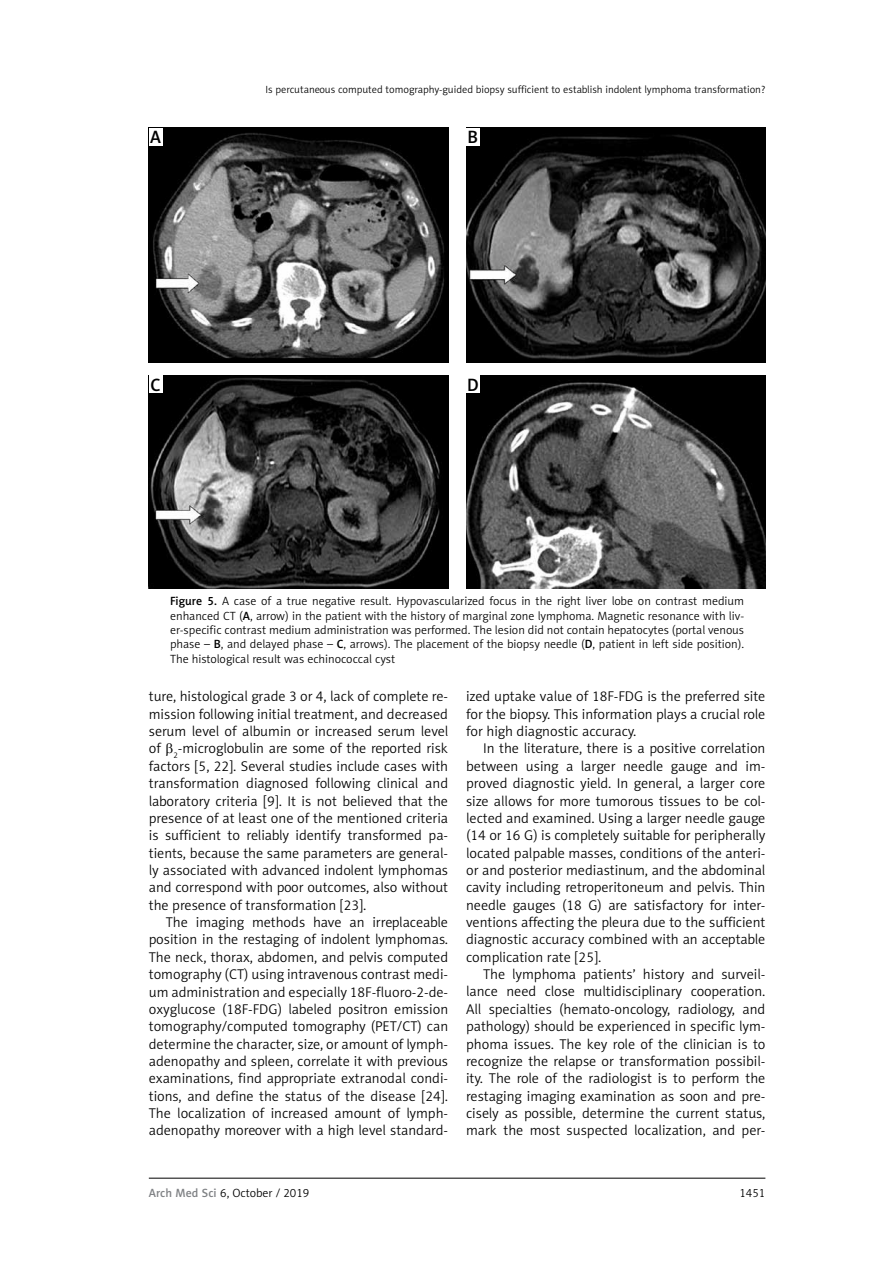
<style>
.page{position:relative;width:893px;height:1263px;background:#fff}
.page>*{position:absolute;margin:0;border:0;box-sizing:border-box;transform-origin:0 0}
.t1{font:18px "Naomi Sans EFN Medium";color:#000}
.t2{font:14.25px/17.4px "Naomi Sans EFN Light";color:#000;text-align:justify}
.t3{font:12px/14.4px "Naomi Sans EFN Light";color:#000;text-align:justify}
.t4{font:10.5px "Naomi Sans EFN Light";color:#000}
.s1{font-family:"Naomi Sans EFN Medium"}
.s2{font-family:"Naomi Sans EFN Medium";color:#808285}
</style>
<div class="page">
<hr style="left:149px;top:1178px;width:616px;height:1px;background:#000">
<img style="left:149px;top:128px;width:299px;height:234px">
<img style="left:466px;top:128px;width:299px;height:234px">
<img style="left:149px;top:375px;width:299px;height:213px">
<img style="left:466px;top:375px;width:299px;height:213px">
<div style="left:149px;top:375px;width:13px;height:18px;background:#fff"></div>
<div style="left:466px;top:375px;width:14px;height:18px;background:#fff"></div>
<div style="left:149px;top:128px;width:13px;height:17px;background:#fff"></div>
<div style="left:466px;top:128px;width:14px;height:17px;background:#fff"></div>
<p class="t4" style="left:265px;top:83px;width:501px">Is percutaneous computed tomography-guided biopsy sufficient to establish indolent lymphoma transformation?</p>
<p class="t1" style="left:150px;top:126px;width:12px">A</p>
<p class="t1" style="left:468px;top:126px;width:12px">B</p>
<p class="t1" style="left:151px;top:374px;width:12px">C</p>
<p class="t1" style="left:467px;top:374px;width:13px">D</p>
<p class="t3" style="left:170px;top:594px;width:576px"><span class="s1">Figure 5.</span> A case of a true negative result. Hypovascularized focus in the right liver lobe on contrast medium enhanced CT (<span class="s1">A</span>, arrow) in the patient with the history of marginal zone lymphoma. Magnetic resonance with liv&shy;er-specific contrast medium administration was performed. The lesion did not contain hepatocytes (portal venous phase – <span class="s1">B</span>, and delayed phase – <span class="s1">C</span>, arrows). The placement of the biopsy needle (<span class="s1">D</span>, patient in left side position).<br>The histological result was echinococcal cyst</p>
<p class="t2" style="left:149px;top:688px;width:301px">ture, histological grade 3 or 4, lack of complete re&shy;mission following initial treatment, and decreased serum level of albumin or increased serum level of <sub>2</sub>-microglobulin are some of the reported risk factors [5, 22]. Several studies include cases with transformation diagnosed following clinical and laboratory criteria [9]. It is not believed that the presence of at least one of the mentioned criteria is sufficient to reliably identify transformed pa&shy;tients, because the same parameters are general&shy;ly associated with advanced indolent lymphomas and correspond with poor outcomes, also without the presence of transformation [23].</p>
<p class="t2" style="left:149px;top:913px;width:301px;text-indent:17px">The imaging methods have an irreplaceable position in the restaging of indolent lymphomas.<br>The neck, thorax, abdomen, and pelvis computed tomography (CT) using intravenous contrast medi&shy;um administration and especially 18F-fluoro-2-de&shy;oxyglucose (18F-FDG) labeled positron emission tomography/computed tomography (PET/CT) can determine the character, size, or amount of lymph&shy;adenopathy and spleen, correlate it with previous examinations, find appropriate extranodal condi&shy;tions, and define the status of the disease [24].<br>The localization of increased amount of lymph&shy;adenopathy moreover with a high level standard-</p>
<p class="t2" style="left:466px;top:688px;width:301px">ized uptake value of 18F-FDG is the preferred site for the biopsy. This information plays a crucial role for high diagnostic accuracy.</p>
<p class="t2" style="left:466px;top:740px;width:301px;text-indent:17px">In the literature, there is a positive correlation between using a larger needle gauge and im&shy;proved diagnostic yield. In general, a larger core size allows for more tumorous tissues to be col&shy;lected and examined. Using a larger needle gauge (14 or 16 G) is completely suitable for peripherally located palpable masses, conditions of the anteri&shy;or and posterior mediastinum, and the abdominal cavity including retroperitoneum and pelvis. Thin needle gauges (18 G) are satisfactory for inter&shy;ventions affecting the pleura due to the sufficient diagnostic accuracy combined with an acceptable complication rate [25].</p>
<p class="t2" style="left:466px;top:965px;width:301px;text-indent:17px">The lymphoma patients’ history and surveil&shy;lance need close multidisciplinary cooperation.<br>All specialties (hemato-oncology, radiology, and pathology) should be experienced in specific lym&shy;phoma issues. The key role of the clinician is to recognize the relapse or transformation possibil&shy;ity. The role of the radiologist is to perform the restaging imaging examination as soon and pre&shy;cisely as possible, determine the current status, mark the most suspected localization, and per-</p>
<p class="t3" style="left:149px;top:1186px;width:162px"><span class="s2">Arch Med Sci</span> 6, October / 2019</p>
<p class="t3" style="left:739px;top:1186px;width:27px">1451</p>
</div>
